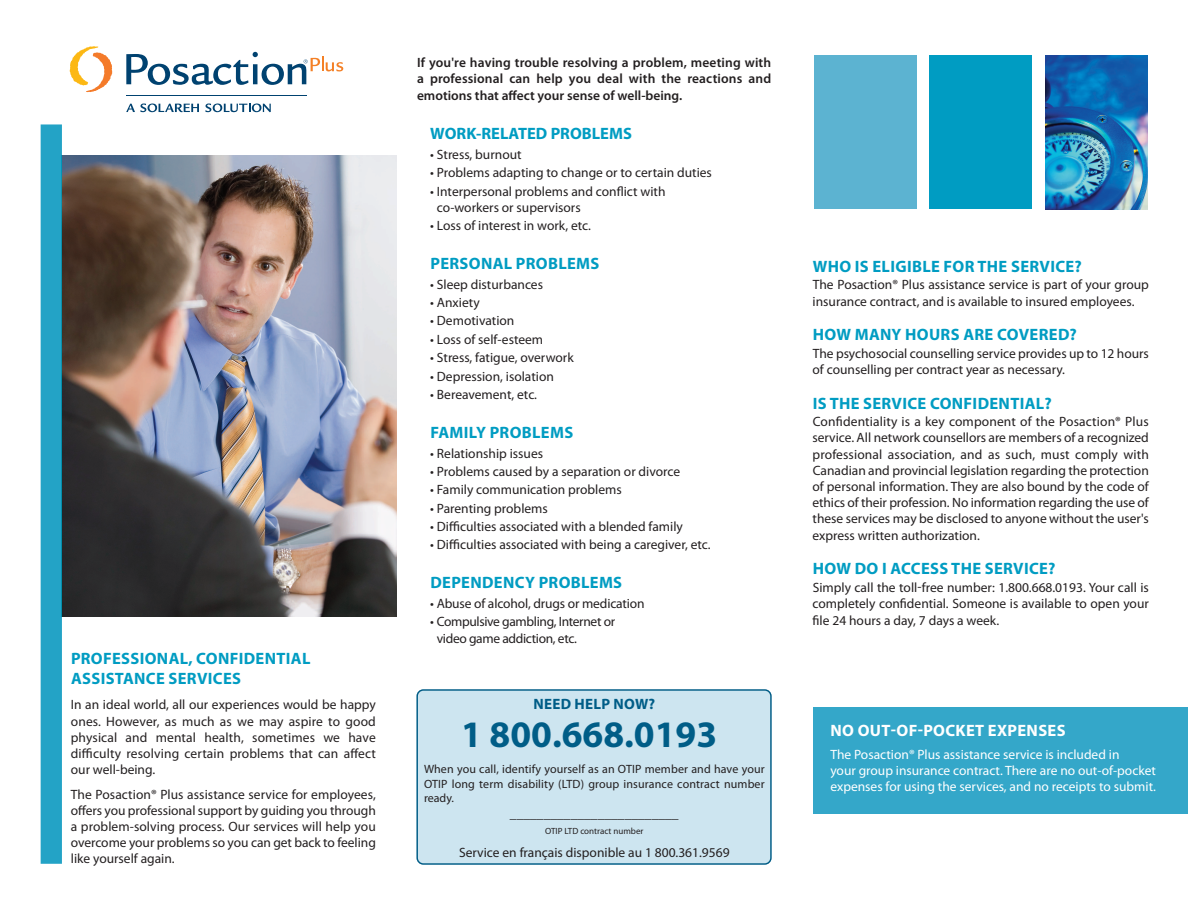
<style>
.page{position:relative;width:1188px;height:918px;background:#fff}
.page>*{position:absolute;margin:0;border:0;box-sizing:border-box;transform-origin:0 0}
.t1{font:700 37.5px "Myriad Pro";color:#005d87}
.t2{font:700 16.5px/19.8px "Myriad Pro";letter-spacing:.02em;color:#009cc2}
.t3{font:700 16.5px "Myriad Pro";letter-spacing:.02em;color:#fff}
.t4{font:700 16.5px "Myriad Pro";color:#009cc2}
.t5{font:700 15px "Myriad Pro";letter-spacing:.02em;color:#005d87}
.t6{font:13.5px/16.2px "Myriad Pro";color:#231f20;text-align:justify}
.t7{font:13.5px/16.2px "Myriad Pro";color:#fff}
.t8{font:600 13.5px/16.2px "Myriad Pro";color:#231f20;text-align:justify}
.t9{font:13.5px/16.2px "Myriad Pro";letter-spacing:-.025em;color:#231f20}
.t10{font:12px/14.4px "Myriad Pro";letter-spacing:.01em;color:#231f20;text-align:justify}
.t11{font:9px "Myriad Pro";color:#231f20}
</style>
<div class="page">
<div style="left:814px;top:56px;width:103px;height:153px;background:#5cb3d1"></div>
<div style="left:930px;top:56px;width:102px;height:153px;background:#009cc2"></div>
<img style="left:1045px;top:56px;width:103px;height:153px">
<div style="left:814px;top:707px;width:374px;height:107px;background:#34a7c9"></div>
<div style="left:416px;top:689px;width:356px;height:176px;background:#cde5f0"></div>
<img style="left:62px;top:156px;width:334px;height:460px">
<div style="left:41px;top:124px;width:21px;height:740px;background:#23a3c6"></div>
<hr style="left:126px;top:95px;width:181px;height:1px;background:#004270">
<svg style="left:126px;top:104px;width:73px;height:8px"></svg>
<svg style="left:205px;top:104px;width:66px;height:8px"></svg>
<svg style="left:70px;top:46px;width:42px;height:46px"></svg>
<svg style="left:126px;top:52px;width:217px;height:33px"></svg>
<p class="t2" style="left:71px;top:650px;width:241px">PROFESSIONAL, CONFIDENTIAL<br>ASSISTANCE SERVICES</p>
<p class="t6" style="left:71px;top:698px;width:307px">In an ideal world, all our experiences would be happy ones. However, as much as we may aspire to good physical and mental health, sometimes we have difficulty resolving certain problems that can affect our well-being.</p>
<p class="t6" style="left:71px;top:787px;width:307px">The Posaction® Plus assistance service for employees, offers you professional support by guiding you through a problem-solving process. Our services will help you overcome your problems so you can get back to feeling like yourself again.</p>
<p class="t8" style="left:417px;top:56px;width:356px">If you're having trouble resolving a problem, meeting with a professional can help you deal with the reactions and emotions that affect your sense of well-being.</p>
<p class="t4" style="left:430px;top:127px;width:203px">WORK-RELATED PROBLEMS</p>
<p class="t6" style="left:430px;top:147px;width:93px">• Stress, burnout</p>
<p class="t6" style="left:430px;top:166px;width:283px">• Problems adapting to change or to certain duties</p>
<p class="t6" style="left:437px;top:184px;width:230px;text-indent:-7px">• Interpersonal problems and conflict with co-workers or supervisors</p>
<p class="t6" style="left:430px;top:219px;width:162px">• Loss of interest in work, etc.</p>
<p class="t2" style="left:430px;top:255px;width:171px">PERSONAL PROBLEMS</p>
<p class="t6" style="left:430px;top:277px;width:114px">• Sleep disturbances</p>
<p class="t6" style="left:430px;top:296px;width:51px">• Anxiety</p>
<p class="t6" style="left:430px;top:314px;width:86px">• Demotivation</p>
<p class="t6" style="left:430px;top:332px;width:114px">• Loss of self-esteem</p>
<p class="t6" style="left:430px;top:351px;width:145px">• Stress, fatigue, overwork</p>
<p class="t6" style="left:430px;top:369px;width:125px">• Depression, isolation</p>
<p class="t6" style="left:430px;top:387px;width:108px">• Bereavement, etc.</p>
<p class="t2" style="left:430px;top:424px;width:144px">FAMILY PROBLEMS</p>
<p class="t6" style="left:430px;top:446px;width:114px">• Relationship issues</p>
<p class="t6" style="left:430px;top:464px;width:251px">• Problems caused by a separation or divorce</p>
<p class="t6" style="left:430px;top:483px;width:193px">• Family communication problems</p>
<p class="t6" style="left:430px;top:501px;width:119px">• Parenting problems</p>
<p class="t6" style="left:430px;top:519px;width:254px">• Difficulties associated with a blended family</p>
<p class="t6" style="left:430px;top:538px;width:282px">• Difficulties associated with being a caregiver, etc.</p>
<p class="t2" style="left:430px;top:574px;width:193px">DEPENDENCY PROBLEMS</p>
<p class="t6" style="left:430px;top:597px;width:216px">• Abuse of alcohol, drugs or medication</p>
<p class="t9" style="left:437px;top:615px;width:180px;text-indent:-7px">• Compulsive gambling, Internet or video game addiction, etc.</p>
<p class="t5" style="left:534px;top:698px;width:123px">NEED HELP NOW?</p>
<h1 class="t1" style="left:461px;top:720px;width:258px">1 800.668.0193</h1>
<p class="t10" style="left:424px;top:763px;width:342px">When you call, identify yourself as an OTIP member and have your OTIP long term disability (LTD) group insurance contract number ready.</p>
<p class="t6" style="left:510px;top:806px;width:170px">_________________________</p>
<p class="t11" style="left:545px;top:827px;width:100px">OTIP LTD contract number</p>
<p class="t6" style="left:459px;top:845px;width:272px">Service en français disponible au 1 800.361.9569</p>
<p class="t2" style="left:813px;top:258px;width:271px">WHO IS ELIGIBLE FOR THE SERVICE?</p>
<p class="t6" style="left:813px;top:278px;width:338px">The Posaction® Plus assistance service is part of your group insurance contract, and is available to insured employees.</p>
<p class="t2" style="left:813px;top:326px;width:266px">HOW MANY HOURS ARE COVERED?</p>
<p class="t6" style="left:813px;top:346px;width:338px">The psychosocial counselling service provides up to 12 hours of counselling per contract year as necessary.</p>
<p class="t2" style="left:813px;top:395px;width:241px">IS THE SERVICE CONFIDENTIAL?</p>
<p class="t6" style="left:813px;top:415px;width:338px">Confidentiality is a key component of the Posaction® Plus service. All network counsellors are members of a recognized professional association, and as such, must comply with Canadian and provincial legislation regarding the protection of personal information. They are also bound by the code of ethics of their profession. No information regarding the use of these services may be disclosed to anyone without the user's express written authorization.</p>
<p class="t2" style="left:813px;top:560px;width:244px">HOW DO I ACCESS THE SERVICE?</p>
<p class="t6" style="left:813px;top:580px;width:338px;line-height:16.8px">Simply call the toll-free number: 1.800.668.0193. Your call is completely confidential. Someone is available to open your file 24 hours a day, 7 days a week.</p>
<p class="t3" style="left:831px;top:724px;width:237px">NO OUT-OF-POCKET EXPENSES</p>
<p class="t7" style="left:830px;top:747px;width:327px">The Posaction® Plus assistance service is included in<br>your group insurance contract. There are no out-of-pocket expenses for using the services, and no receipts to submit.</p>
</div>
